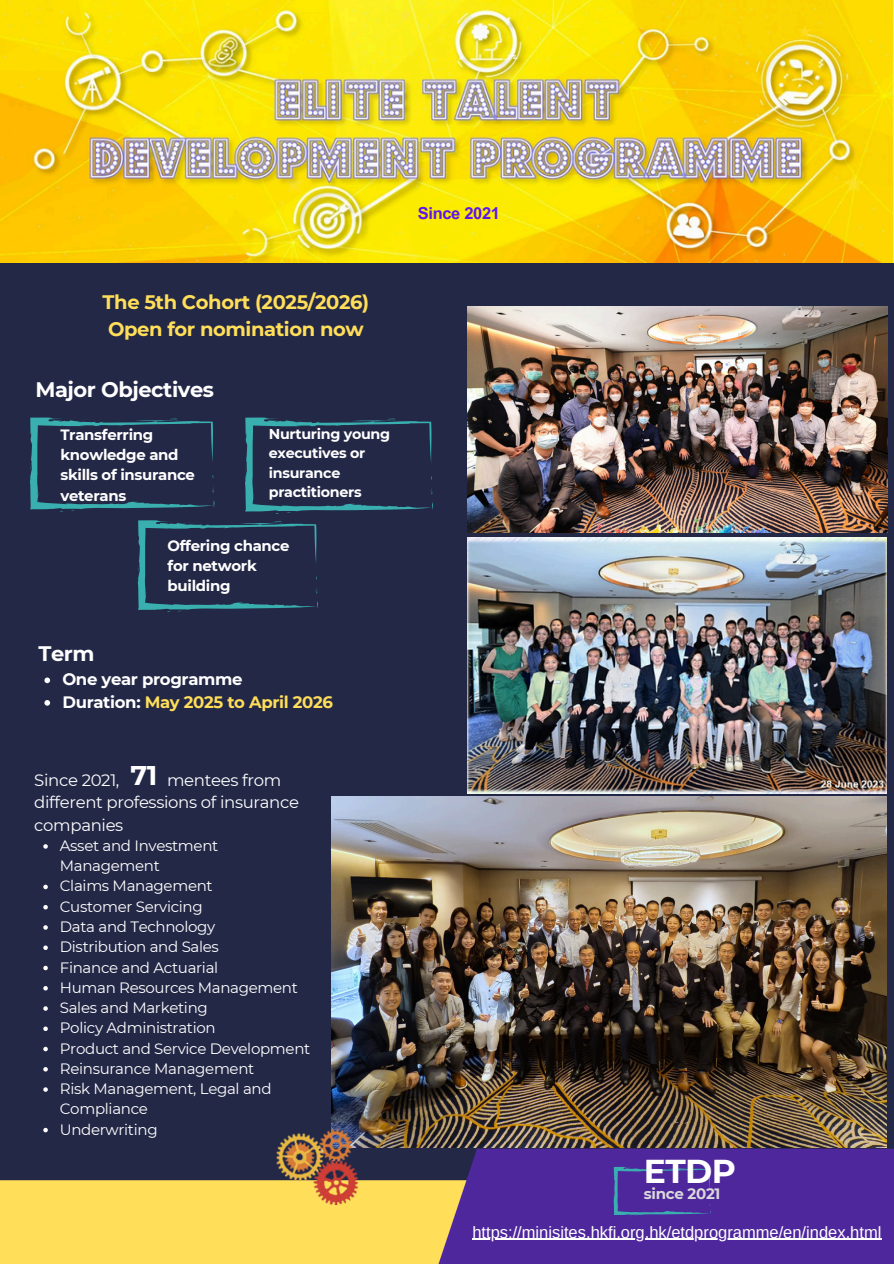
<style>
.page{position:relative;width:894px;height:1264px;background:#fff}
.page>*{position:absolute;margin:0;border:0;box-sizing:border-box;transform-origin:0 0}
.t1{font:700 33px "Montserrat";color:#fff}
.t2{font:700 27px "Montserrat";color:#fff}
.t3{font:700 21px "Montserrat";letter-spacing:-.02em;color:#fff}
.t4{font:700 19.5px/27px "Montserrat";letter-spacing:-.02em;color:#ffde59}
.t5{font:16.5px "Arimo";color:#fff}
.t6{font:16.5px/22.5px "Montserrat";letter-spacing:-.02em;color:#fff}
.t7{font:700 16.5px "Montserrat";letter-spacing:-.02em;color:#ffde59}
.t8{font:700 16.5px "Montserrat";letter-spacing:-.02em;color:#fff}
.t9{font:700 16.5px "Arial Unicode MS";letter-spacing:-.02em;color:#5e17eb}
.t10{font:15px/20.2px "Montserrat";letter-spacing:-.02em;color:#fff}
.t11{font:700 15px "Montserrat";letter-spacing:-.02em;color:#d9d9d9}
.t12{font:700 14.85px/20.2px "Montserrat";letter-spacing:-.02em;color:#fff}
.t13{font:700 14.25px/19.4px "Montserrat";letter-spacing:-.02em;color:#fff}
.s1{color:#fff}
</style>
<div class="page">
<div style="left:0;top:0;width:893px;height:1263px;background:#242847"></div>
<img style="left:0;top:0;width:893px;height:262px">
<img style="left:331px;top:796px;width:555px;height:351px">
<img style="left:467px;top:537px;width:419px;height:256px">
<div style="left:0;top:1180px;width:596px;height:83px;background:#ffde59"></div>
<svg style="left:433px;top:1148px;width:460px;height:115px;background:#552f98"></svg>
<img style="left:467px;top:306px;width:420px;height:227px">
<svg style="left:245px;top:417px;width:188px;height:97px"></svg>
<svg style="left:138px;top:520px;width:180px;height:92px"></svg>
<svg style="left:30px;top:417px;width:184px;height:95px"></svg>
<hr style="left:472px;top:1238px;width:409px;height:1px;background:#fff">
<svg style="left:613px;top:1166px;width:97px;height:50px;background:#4c369e"></svg>
<svg style="left:44px;top:677px;width:6px;height:6px"></svg>
<svg style="left:44px;top:700px;width:6px;height:5px"></svg>
<svg style="left:43px;top:844px;width:5px;height:4px"></svg>
<svg style="left:43px;top:884px;width:5px;height:5px"></svg>
<svg style="left:43px;top:905px;width:5px;height:4px"></svg>
<svg style="left:43px;top:925px;width:5px;height:4px"></svg>
<svg style="left:43px;top:945px;width:5px;height:5px"></svg>
<svg style="left:43px;top:965px;width:5px;height:5px"></svg>
<svg style="left:43px;top:986px;width:5px;height:4px"></svg>
<svg style="left:43px;top:1006px;width:5px;height:4px"></svg>
<svg style="left:43px;top:1026px;width:5px;height:5px"></svg>
<svg style="left:43px;top:1046px;width:5px;height:5px"></svg>
<svg style="left:43px;top:1067px;width:5px;height:4px"></svg>
<svg style="left:43px;top:1087px;width:5px;height:4px"></svg>
<svg style="left:43px;top:1127px;width:5px;height:5px"></svg>
<img style="left:269px;top:1121px;width:100px;height:82px">
<p class="t9" style="left:417px;top:201px;width:84px">Since 2021</p>
<p class="t4" style="left:103px;top:288px;width:268px">The 5th Cohort (2025/2026)<br>Open for nomination now</p>
<p class="t3" style="left:35px;top:377px;width:180px">Major Objectives</p>
<p class="t13" style="left:269px;top:424px;width:123px">Nurturing young executives or insurance practitioners</p>
<h2 class="t12" style="left:167px;top:535px;width:123px">Offering chance for network building</h2>
<p class="t12" style="left:60px;top:424px;width:136px">Transferring knowledge and skills of insurance veterans</p>
<p class="t3" style="left:39px;top:641px;width:58px">Term</p>
<p class="t8" style="left:62px;top:669px;width:182px">One year programme</p>
<h3 class="t7" style="left:62px;top:692px;width:272px"><span class="s1">Duration:</span> May 2025 to April 2026</h3>
<p class="t2" style="left:130px;top:759px;width:28px">71</p>
<p class="t6" style="left:34px;top:768px;width:266px;text-indent:133px">mentees from different professions of insurance companies</p>
<h2 class="t10" style="left:60px;top:835px;width:160px">Asset and Investment<br>Management</h2>
<p class="t10" style="left:60px;top:876px;width:154px">Claims Management</p>
<p class="t10" style="left:60px;top:896px;width:144px">Customer Servicing</p>
<h4 class="t10" style="left:60px;top:916px;width:157px">Data and Technology</h4>
<p class="t10" style="left:60px;top:936px;width:161px">Distribution and Sales</p>
<p class="t10" style="left:60px;top:957px;width:160px">Finance and Actuarial</p>
<p class="t10" style="left:60px;top:977px;width:239px">Human Resources Management</p>
<p class="t10" style="left:60px;top:997px;width:149px">Sales and Marketing</p>
<p class="t10" style="left:60px;top:1017px;width:157px">Policy Administration</p>
<p class="t10" style="left:60px;top:1038px;width:252px">Product and Service Development</p>
<p class="t10" style="left:60px;top:1058px;width:196px">Reinsurance Management</p>
<p class="t10" style="left:60px;top:1078px;width:213px">Risk Management, Legal and<br>Compliance</p>
<p class="t10" style="left:60px;top:1119px;width:99px">Underwriting</p>
<p class="t6" style="left:34px;top:768px;width:87px">Since 2021,</p>
<p class="t1" style="left:643px;top:1150px;width:93px">ETDP</p>
<h3 class="t11" style="left:643px;top:1184px;width:78px">since 2021</h3>
<h2 class="t5" style="left:472px;top:1222px;width:410px">https://minisites.hkfi.org.hk/etdprogramme/en/index.html</h2>
<p class="t5" style="left:490px;top:1227px;width:407px">https://minisites.hkfi.org.hk/etdprogramme/en/index.htm</p>
</div>
